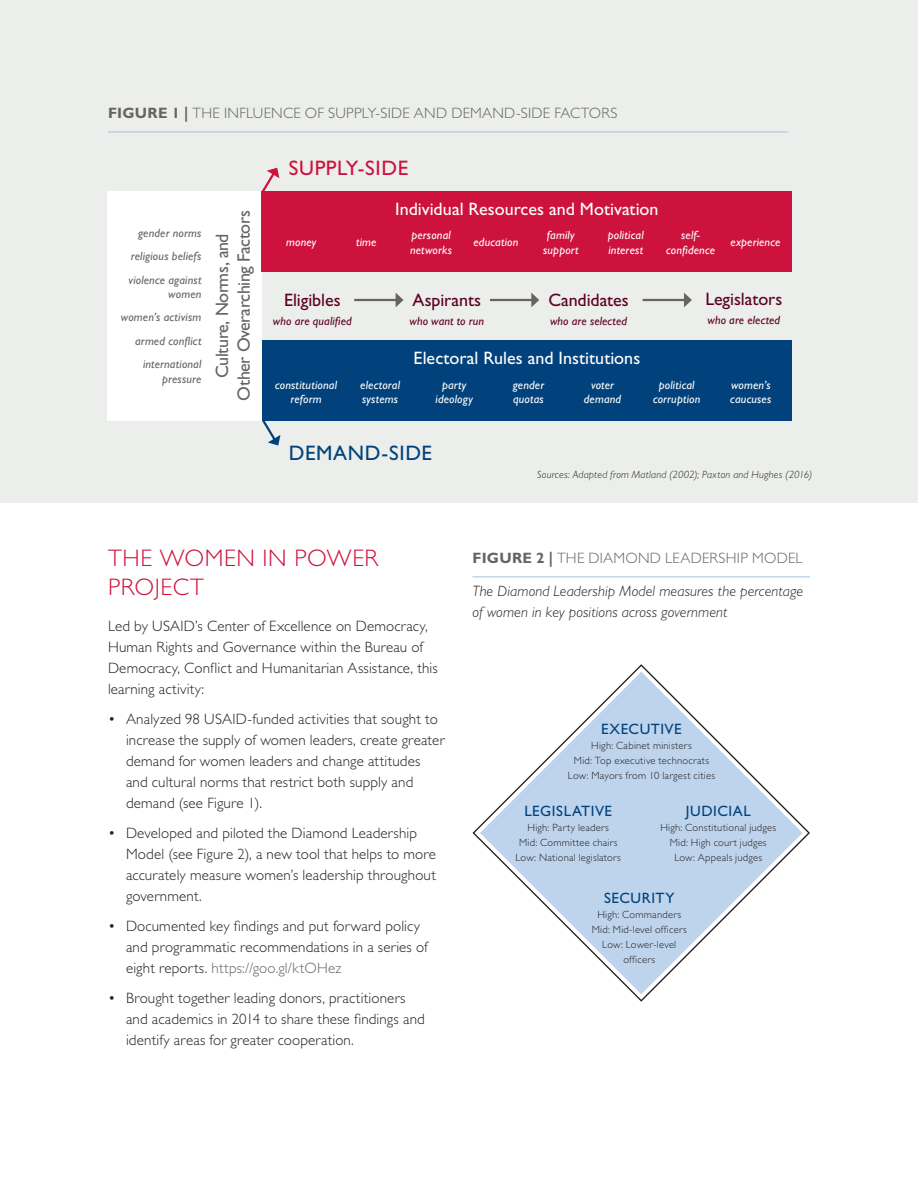
<style>
.page{position:relative;width:918px;height:1188px;background:#fff}
.page>*{position:absolute;margin:0;border:0;box-sizing:border-box;transform-origin:0 0}
.Subhead_L1{font:300 24px/28.8px "Gill Sans Std";letter-spacing:.025em;color:#cd123d}
.Subhead_L2{font:21px "Gill Sans Std";letter-spacing:.025em;color:#cd123d}
.Subhead_L2-2{font:21px "Gill Sans Std";letter-spacing:.03em;color:#01427c}
.t1{font:18px "Gill Sans Std";color:#fff}
.t2{font:18px/21.6px "Gill Sans Std";letter-spacing:-.025em;color:#676362;text-align:center}
.t3{font:18px "Gill Sans Std";letter-spacing:-.005em;color:#5d0023}
.body{font:300 15px/21px "Gill Sans Std";letter-spacing:.01em;color:#231f20}
.t4{font:300 15px "Gill Sans Std";letter-spacing:.015em;color:#676362}
.body-2{font:italic 300 15px/21px "Gill Sans Std";letter-spacing:.005em;color:#231f20}
.Subhead_L2-3{font:15px "Gill Sans Std";letter-spacing:.035em;color:#01427c}
.t5{font:italic 12px/14.4px "Gill Sans Std";letter-spacing:.015em;color:#fff;text-align:center}
.t6{font:italic 12px/14.4px "Gill Sans Std";letter-spacing:.015em;color:#676362;text-align:right}
.t7{font:italic 12px "Gill Sans Std";letter-spacing:.015em;color:#5d0023}
.t8{font:300 10.5px/15px "Gill Sans Std";letter-spacing:.025em;color:#231f20;text-align:center}
.t9{font:italic 300 10.5px "Gill Sans Std";letter-spacing:.02em;color:#231f20}
.s1{font-weight:700}
.s2{color:#676362}
</style>
<div class="page">
<div style="left:0;top:0;width:918px;height:502px;background:#ebeeea"></div>
<hr style="left:108px;top:132px;width:680px;height:1px;background:#a3c2e5">
<hr style="left:472px;top:577px;width:338px;height:1px;background:#a3c2e5">
<svg style="left:480px;top:672px;width:323px;height:322px;fill:#bed4ec"></svg>
<svg style="left:262px;top:421px;width:18px;height:25px"></svg>
<svg style="left:262px;top:168px;width:17px;height:23px"></svg>
<div style="left:261px;top:340px;width:531px;height:81px;background:#01427c"></div>
<div style="left:108px;top:191px;width:154px;height:230px;background:#fff"></div>
<div style="left:261px;top:191px;width:531px;height:81px;background:#cd123d"></div>
<hr style="left:354px;top:299px;width:43px;height:2px;background:#676362">
<svg style="left:396px;top:293px;width:8px;height:14px"></svg>
<hr style="left:490px;top:299px;width:43px;height:2px;background:#676362">
<svg style="left:531px;top:293px;width:8px;height:14px"></svg>
<hr style="left:643px;top:299px;width:43px;height:2px;background:#676362">
<svg style="left:684px;top:293px;width:8px;height:14px"></svg>
<p class="t4" style="left:108px;top:105px;width:511px"><span class="s1">FIGURE 1 |</span> THE INFLUENCE OF SUPPLY-SIDE AND DEMAND-SIDE FACTORS</p>
<p class="t6" style="left:138px;top:226px;width:65px">gender norms</p>
<p class="t6" style="left:131px;top:249px;width:72px">religious beliefs</p>
<p class="t6" style="left:129px;top:273px;width:74px">violence against women</p>
<p class="t6" style="left:121px;top:310px;width:82px">women’s activism</p>
<p class="t6" style="left:135px;top:334px;width:68px">armed conflict</p>
<p class="t6" style="left:143px;top:357px;width:60px">international pressure</p>
<p class="t2" style="left:211px;top:401px;width:192px;rotate:-90deg">Culture, Norms, and<br>Other Overarching Factors</p>
<p class="Subhead_L2" style="left:289px;top:155px;width:121px">SUPPLY-SIDE</p>
<p class="t1" style="left:395px;top:198px;width:265px">Individual Resources and Motivation</p>
<p class="t5" style="left:286px;top:235px;width:32px">money</p>
<p class="t5" style="left:356px;top:235px;width:22px">time</p>
<p class="t5" style="left:410px;top:228px;width:44px;text-align:left">personal networks</p>
<p class="t5" style="left:473px;top:235px;width:47px">education</p>
<p class="t5" style="left:543px;top:228px;width:37px">family support</p>
<p class="t5" style="left:608px;top:228px;width:37px;text-align:left">political interest</p>
<p class="t5" style="left:666px;top:228px;width:51px">self&shy;confidence</p>
<p class="t5" style="left:731px;top:235px;width:51px">experience</p>
<p class="t3" style="left:284px;top:290px;width:58px">Eligibles</p>
<p class="t7" style="left:273px;top:314px;width:81px">who are qualified</p>
<p class="t3" style="left:412px;top:290px;width:70px">Aspirants</p>
<p class="t7" style="left:409px;top:314px;width:76px">who want to run</p>
<p class="t3" style="left:548px;top:290px;width:82px">Candidates</p>
<p class="t7" style="left:550px;top:314px;width:79px">who are selected</p>
<p class="t1" style="left:414px;top:347px;width:228px">Electoral Rules and Institutions</p>
<p class="t3" style="left:705px;top:289px;width:78px">Legislators</p>
<p class="t7" style="left:707px;top:313px;width:74px">who are elected</p>
<p class="t5" style="left:275px;top:377px;width:63px">constitutional reform</p>
<p class="t5" style="left:360px;top:377px;width:41px;text-align:left">electoral systems</p>
<p class="t5" style="left:436px;top:377px;width:39px">party ideology</p>
<p class="t5" style="left:513px;top:377px;width:33px;text-align:left">gender quotas</p>
<p class="t5" style="left:584px;top:377px;width:39px">voter demand</p>
<p class="t5" style="left:653px;top:377px;width:49px">political corruption</p>
<p class="t5" style="left:730px;top:377px;width:43px;text-align:left">women’s caucuses</p>
<p class="Subhead_L2-2" style="left:289px;top:441px;width:145px">DEMAND-SIDE</p>
<p class="t9" style="left:537px;top:468px;width:276px">Sources: Adapted from Matland (2002); Paxton and Hughes (2016)</p>
<p class="Subhead_L1" style="left:108px;top:544px;width:272px">THE WOMEN IN POWER<br>PROJECT</p>
<p class="body" style="left:108px;top:615px;width:331px">Led by USAID’s Center of Excellence on Democracy, Human Rights and Governance within the Bureau of Democracy, Conflict and Humanitarian Assistance, this learning activity:</p>
<p class="body" style="left:126px;top:708px;width:320px;text-indent:-18px">• Analyzed 98 USAID-funded activities that sought to increase the supply of women leaders, create greater demand for women leaders and change attitudes and cultural norms that restrict both supply and demand (see Figure 1).</p>
<p class="body" style="left:126px;top:822px;width:312px;text-indent:-18px">• Developed and piloted the Diamond Leadership Model (see Figure 2), a new tool that helps to more accurately measure women’s leadership throughout government.</p>
<p class="body" style="left:126px;top:915px;width:303px;text-indent:-18px">• Documented key findings and put forward policy and programmatic recommendations in a series of eight reports. <span class="s2">https://goo.gl/ktOHez</span></p>
<p class="body" style="left:126px;top:987px;width:300px;text-indent:-18px">• Brought together leading donors, practitioners and academics in 2014 to share these findings and identify areas for greater cooperation.</p>
<p class="t4" style="left:472px;top:550px;width:332px"><span class="s1">FIGURE 2 |</span> THE DIAMOND LEADERSHIP MODEL</p>
<p class="body-2" style="left:472px;top:581px;width:332px">The Diamond Leadership Model measures the percentage of women in key positions across government</p>
<p class="Subhead_L2-3" style="left:601px;top:720px;width:82px">EXECUTIVE</p>
<p class="t8" style="left:591px;top:738px;width:102px">High: Cabinet ministers</p>
<p class="t8" style="left:574px;top:753px;width:137px">Mid: Top executive technocrats</p>
<p class="t8" style="left:568px;top:768px;width:149px">Low: Mayors from 10 largest cities</p>
<p class="Subhead_L2-3" style="left:524px;top:802px;width:89px">LEGISLATIVE</p>
<p class="t8" style="left:528px;top:820px;width:83px">High: Party leaders</p>
<p class="t8" style="left:519px;top:835px;width:100px">Mid: Committee chairs</p>
<p class="t8" style="left:516px;top:850px;width:107px">Low: National legislators</p>
<p class="Subhead_L2-3" style="left:686px;top:802px;width:66px">JUDICIAL</p>
<p class="t8" style="left:660px;top:820px;width:117px">High: Constitutional judges</p>
<p class="t8" style="left:670px;top:835px;width:98px">Mid: High court judges</p>
<p class="t8" style="left:674px;top:850px;width:89px">Low: Appeals judges</p>
<p class="Subhead_L2-3" style="left:604px;top:889px;width:72px">SECURITY</p>
<p class="t8" style="left:597px;top:907px;width:85px">High: Commanders</p>
<p class="t8" style="left:592px;top:922px;width:96px">Mid: Mid-level officers</p>
<p class="t8" style="left:602px;top:937px;width:75px">Low: Lower-level officers</p>
</div>
